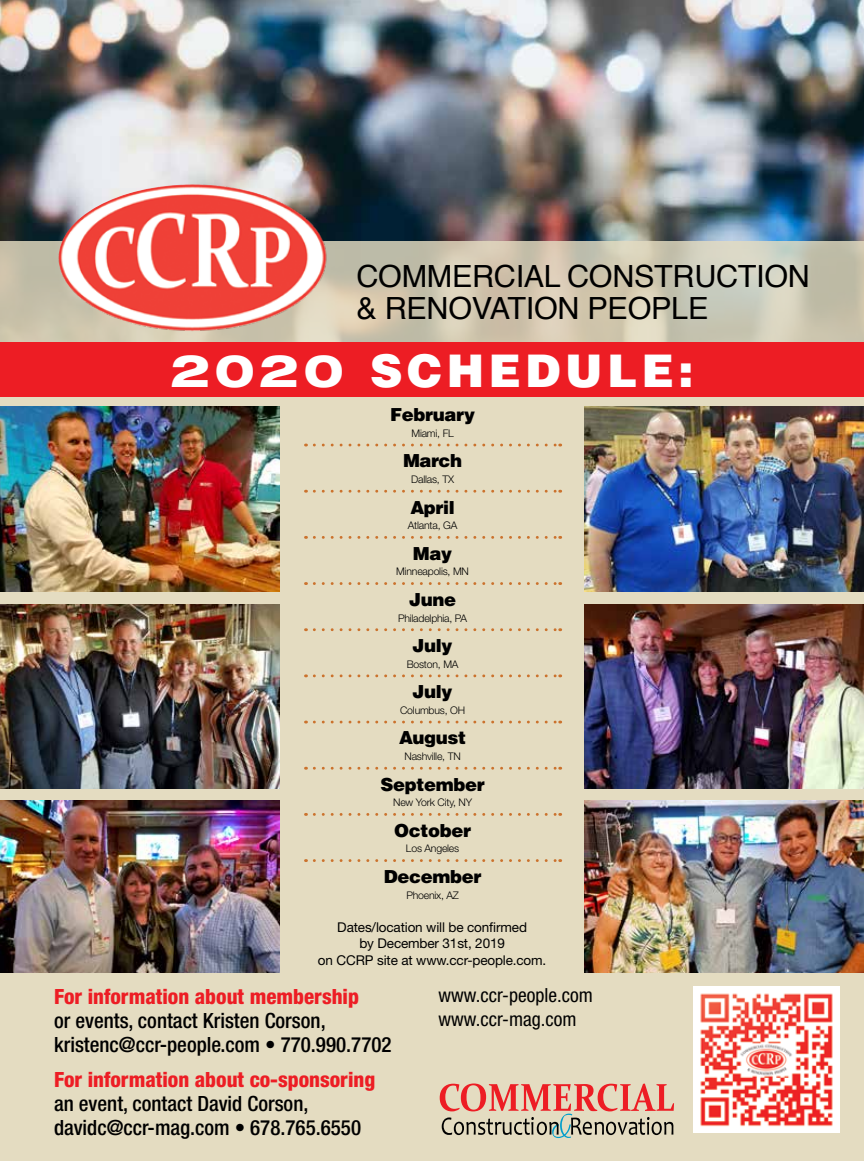
<style>
.page{position:relative;width:864px;height:1161px;background:#fff}
.page>*{position:absolute;margin:0;border:0;box-sizing:border-box;transform-origin:0 0}
.t1{font:900 45px "Helvetica";letter-spacing:.1em;color:#fff}
.t2{font:30.6px/31.5px "Helvetica";letter-spacing:-.01em;color:#000}
.t3{font:500 condensed 21px/24px "Helvetica Neue";color:#000}
.t4{font:800 condensed 21px "Helvetica Neue";color:#ed1d24}
.t5{font:condensed 19.5px/23.4px "Helvetica Neue";color:#000}
.t6{font:900 18px "Helvetica";letter-spacing:-.02em;color:#000}
.t7{font:13.5px/16.5px "Helvetica Neue";letter-spacing:-.01em;color:#000;text-align:center}
.t8{font:300 10.5px "Helvetica Neue";letter-spacing:-.02em;color:#000}
.s1{font-family:"Helvetica Neue";font-weight:800;font-stretch:expanded}
</style>
<div class="page">
<div style="left:0;top:187px;width:864px;height:974px;background:#e4dcc1"></div>
<img style="left:0;top:407px;width:280px;height:184px">
<img style="left:584px;top:407px;width:280px;height:184px">
<img style="left:0;top:801px;width:280px;height:172px">
<img style="left:584px;top:801px;width:280px;height:172px">
<img style="left:0;top:604px;width:280px;height:185px">
<img style="left:584px;top:604px;width:280px;height:185px">
<img style="left:0;top:0;width:864px;height:242px">
<svg style="left:0;top:242px;width:864px;height:100px"></svg>
<img style="left:58px;top:184px;width:270px;height:148px">
<div style="left:0;top:342px;width:864px;height:54px;background:#ed1d24"></div>
<svg style="left:440px;top:1084px;width:234px;height:54px"></svg>
<svg style="left:314px;top:444px;width:247px;height:2px"></svg>
<svg style="left:314px;top:490px;width:247px;height:3px"></svg>
<svg style="left:314px;top:536px;width:247px;height:3px"></svg>
<svg style="left:314px;top:582px;width:247px;height:3px"></svg>
<svg style="left:314px;top:628px;width:247px;height:3px"></svg>
<svg style="left:314px;top:674px;width:247px;height:3px"></svg>
<svg style="left:314px;top:721px;width:247px;height:3px"></svg>
<svg style="left:314px;top:767px;width:247px;height:3px"></svg>
<svg style="left:314px;top:813px;width:247px;height:3px"></svg>
<svg style="left:314px;top:859px;width:247px;height:3px"></svg>
<img style="left:694px;top:987px;width:145px;height:146px">
<h2 class="t2" style="left:357px;top:262px;width:455px">COMMERCIAL CONSTRUCTION &amp; RENOVATION PEOPLE</h2>
<h1 class="t1" style="left:170px;top:342px;width:525px"><span class="s1">2020</span> SCHEDULE:</h1>
<p class="t6" style="left:390px;top:403px;width:86px">February</p>
<p class="t8" style="left:411px;top:427px;width:44px">Miami, FL</p>
<p class="t6" style="left:403px;top:449px;width:61px">March</p>
<p class="t8" style="left:411px;top:473px;width:44px">Dallas, TX</p>
<p class="t6" style="left:410px;top:495px;width:46px">April</p>
<p class="t8" style="left:408px;top:519px;width:51px">Atlanta, GA</p>
<p class="t6" style="left:413px;top:542px;width:41px">May</p>
<p class="t8" style="left:396px;top:565px;width:74px">Minneapolis, MN</p>
<p class="t6" style="left:409px;top:588px;width:48px">June</p>
<p class="t8" style="left:398px;top:611px;width:71px">Philadelphia, PA</p>
<p class="t6" style="left:413px;top:634px;width:41px">July</p>
<p class="t8" style="left:407px;top:658px;width:53px">Boston, MA</p>
<p class="t6" style="left:413px;top:680px;width:41px">July</p>
<p class="t8" style="left:400px;top:704px;width:66px">Columbus, OH</p>
<p class="t6" style="left:399px;top:726px;width:69px">August</p>
<p class="t8" style="left:405px;top:750px;width:58px">Nashville, TN</p>
<p class="t6" style="left:381px;top:772px;width:106px">September</p>
<p class="t8" style="left:393px;top:796px;width:80px">New York City, NY</p>
<p class="t6" style="left:394px;top:819px;width:78px">October</p>
<p class="t8" style="left:406px;top:842px;width:55px">Los Angeles</p>
<p class="t6" style="left:384px;top:865px;width:99px">December</p>
<p class="t8" style="left:406px;top:888px;width:54px">Phoenix, AZ</p>
<p class="t7" style="left:318px;top:919px;width:230px">Dates/location will be confirmed<br>by December 31st, 2019<br>on CCRP site at www.ccr-people.com.</p>
<p class="t4" style="left:54px;top:983px;width:306px">For information about membership</p>
<p class="t3" style="left:54px;top:1008px;width:339px">or events, contact Kristen Corson, kristenc@ccr-people.com • 770.990.7702</p>
<p class="t4" style="left:54px;top:1066px;width:323px">For information about co-sponsoring</p>
<p class="t3" style="left:54px;top:1091px;width:309px">an event, contact David Corson, davidc@ccr-mag.com • 678.765.6550</p>
<p class="t5" style="left:439px;top:984px;width:156px">www.ccr-people.com www.ccr-mag.com</p>
</div>
